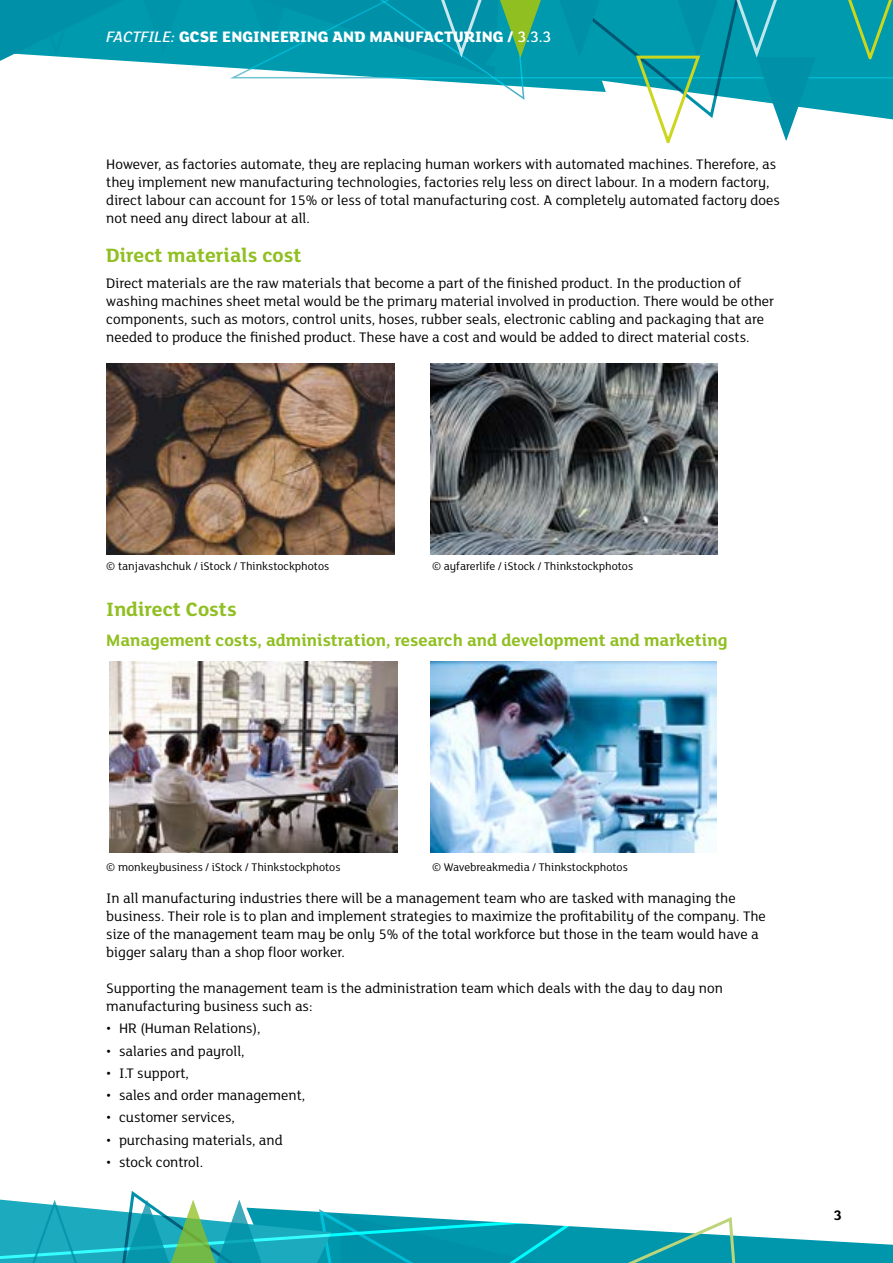
<style>
.page{position:relative;width:893px;height:1263px;background:#fff}
.page>*{position:absolute;margin:0;border:0;box-sizing:border-box;transform-origin:0 0}
.t1{font:700 21px "FS Lola";color:#90bf21}
.t2{font:700 18px "FS Lola";color:#90bf21}
.t3{font:800 16.5px "FS Lola";color:#fff}
.t4{font:15px/18px "FS Lola";color:#000}
.t5{font:700 15px "FS Lola";color:#000}
.t6{font:12px "FS Lola";color:#000}
.s1{font-weight:500}
.s2{font-weight:500;font-style:italic}
</style>
<div class="page">
<div style="left:189px;top:0;width:36px;height:68px;background:#009aaf"></div>
<svg style="left:0;top:0;width:189px;height:65px;background:#169fb3"></svg>
<svg style="left:225px;top:0;width:668px;height:144px"></svg>
<svg style="left:0;top:1191px;width:893px;height:72px"></svg>
<img style="left:106px;top:363px;width:288px;height:191px">
<img style="left:430px;top:363px;width:287px;height:191px">
<img style="left:110px;top:661px;width:288px;height:192px">
<img style="left:431px;top:661px;width:286px;height:191px">
<p class="t3" style="left:200px;top:25px;width:353px">SE ENGINEERING AND MANUFACTURING / <span class="s1">3.3.3</span></p>
<p class="t3" style="left:107px;top:26px;width:357px"><span class="s2">FACTFILE:</span> GCE HISTORY OF ART / <span class="s1">ARCHITECTURE</span></p>
<p class="t4" style="left:106px;top:154px;width:675px">However, as factories automate, they are replacing human workers with automated machines. Therefore, as they implement new manufacturing technologies, factories rely less on direct labour. In a modern factory, direct labour can account for 15% or less of total manufacturing cost. A completely automated factory does not need any direct labour at all.</p>
<h1 class="t1" style="left:106px;top:240px;width:197px">Direct materials cost</h1>
<p class="t4" style="left:106px;top:274px;width:669px">Direct materials are the raw materials that become a part of the finished product. In the production of washing machines sheet metal would be the primary material involved in production. There would be other components, such as motors, control units, hoses, rubber seals, electronic cabling and packaging that are needed to produce the finished product. These have a cost and would be added to direct material costs.</p>
<p class="t6" style="left:106px;top:558px;width:224px">© tanjavashchuk / iStock / Thinkstockphotos</p>
<p class="t6" style="left:432px;top:558px;width:203px">© ayfarerlife / iStock / Thinkstockphotos</p>
<h1 class="t1" style="left:106px;top:595px;width:132px">Indirect Costs</h1>
<p class="t2" style="left:106px;top:627px;width:623px">Management costs, administration, research and development and marketing</p>
<p class="t6" style="left:106px;top:859px;width:236px">© monkeybusiness / iStock / Thinkstockphotos</p>
<p class="t6" style="left:432px;top:859px;width:197px">© Wavebreakmedia / Thinkstockphotos</p>
<p class="t4" style="left:106px;top:888px;width:661px">In all manufacturing industries there will be a management team who are tasked with managing the business. Their role is to plan and implement strategies to maximize the profitability of the company. The size of the management team may be only 5% of the total workforce but those in the team would have a bigger salary than a shop floor worker.</p>
<p class="t4" style="left:106px;top:978px;width:618px">Supporting the management team is the administration team which deals with the day to day non manufacturing business such as:</p>
<p class="t4" style="left:106px;top:1019px;width:156px">• HR (Human Relations),</p>
<p class="t4" style="left:106px;top:1041px;width:140px">• salaries and payroll,</p>
<p class="t4" style="left:106px;top:1063px;width:84px">• I.T support,</p>
<p class="t4" style="left:106px;top:1085px;width:201px">• sales and order management,</p>
<p class="t4" style="left:106px;top:1108px;width:130px">• customer services,</p>
<p class="t4" style="left:106px;top:1130px;width:178px">• purchasing materials, and</p>
<p class="t4" style="left:106px;top:1152px;width:98px">• stock control.</p>
<p class="t5" style="left:834px;top:1205px;width:10px">3</p>
</div>
